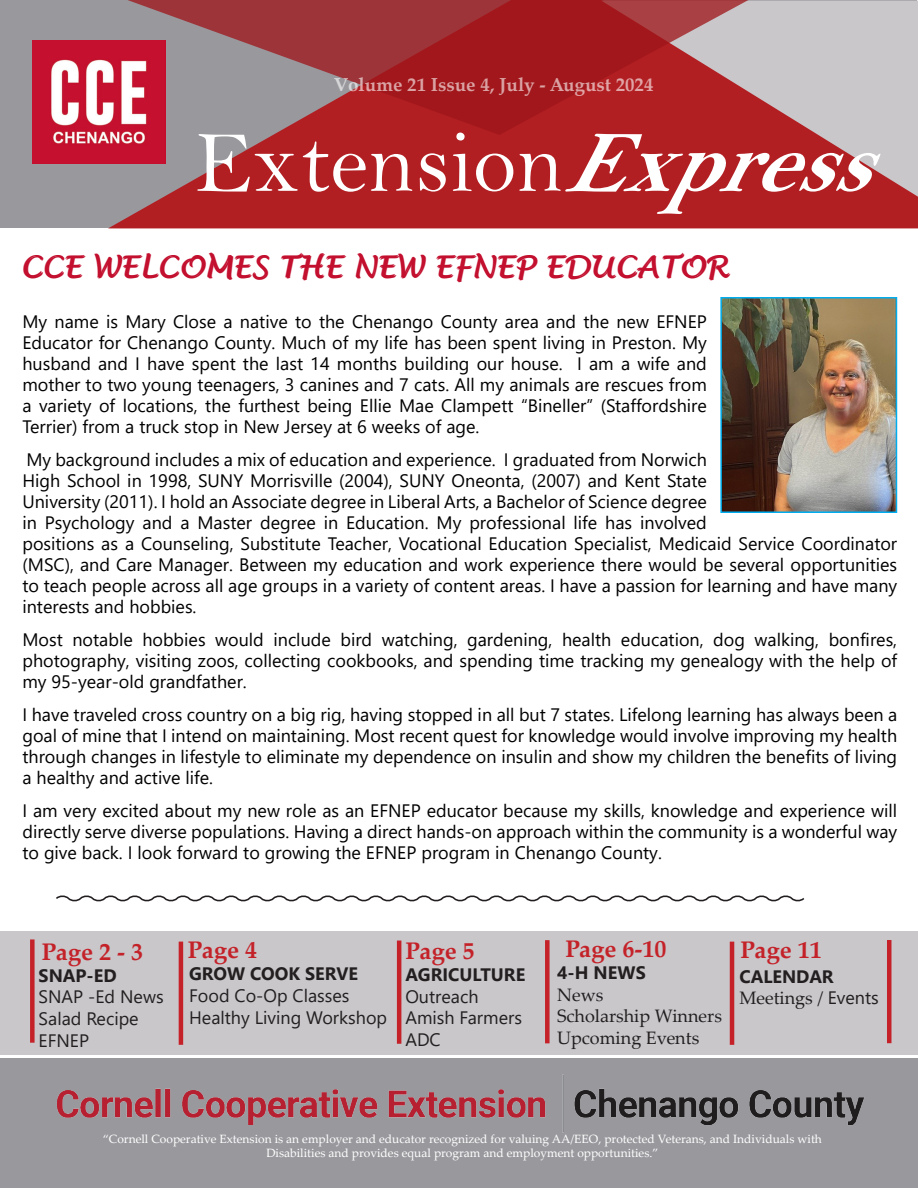
<style>
.page{position:relative;width:918px;height:1188px;background:#fff}
.page>*{position:absolute;margin:0;border:0;box-sizing:border-box;transform-origin:0 0}
.t1{font:88.5px "Bell";color:#fff}
.t2{font:italic 30px "Lucida Handwriting";color:#c3102f}
.t3{font:700 24px "Palatino Linotype";color:#c42229}
.t4{font:700 18.75px "Palatino Linotype";color:#fff}
.t5{font:18px/21px "Segoe UI";color:#000;text-align:justify}
.t6{font:18px "Segoe UI";color:#231f20}
.t7{font:18px/21px "Palatino Linotype";color:#231f20}
.t8{font:700 18px "Segoe UI";color:#231f20}
.t9{font:12px/14.4px "Palatino Linotype";color:#fff;text-align:center}
.s1{font-family:"Bell MT Bold";font-style:italic}
.s2{font-family:"Segoe UI";font-weight:700}
.s3{font-family:"Segoe UI"}
</style>
<div class="page">
<div style="left:0;top:1058px;width:918px;height:130px;background:#99989d"></div>
<img style="left:57px;top:1074px;width:807px;height:59px">
<div style="left:1px;top:0;width:916px;height:228px;background:#99989d"></div>
<svg style="left:108px;top:0;width:810px;height:228px;background:#ae2e32"></svg>
<svg style="left:601px;top:1px;width:317px;height:196px;background:#bf7e81"></svg>
<svg style="left:127px;top:0;width:621px;height:135px"></svg>
<div style="left:0;top:932px;width:918px;height:123px;background:#c9c7ca"></div>
<div style="left:30px;top:939px;width:5px;height:104px;background:#c42128"></div>
<hr style="left:179px;top:942px;width:4px;height:103px;background:#c42128">
<hr style="left:397px;top:941px;width:4px;height:103px;background:#c42128">
<hr style="left:730px;top:942px;width:4px;height:103px;background:#c42128">
<div style="left:545px;top:940px;width:5px;height:103px;background:#c42128"></div>
<hr style="left:887px;top:940px;width:4px;height:103px;background:#c42128">
<img style="left:32px;top:40px;width:134px;height:123px">
<svg style="left:56px;top:895px;width:749px;height:7px"></svg>
<img style="left:723px;top:300px;width:171px;height:210px">
<div style="left:720px;top:297px;width:177px;height:216px;border:2px solid #00aeef"></div>
<p class="t4" style="left:334px;top:71px;width:321px">Volume 21 Issue 4, July - August 2024</p>
<p class="t1" style="left:195px;top:110px;width:728px">Extension<span class="s1">Express</span></p>
<p class="t2" style="left:21px;top:249px;width:710px">CCE WELCOMES THE NEW EFNEP EDUCATOR</p>
<p class="t5" style="left:22px;top:309px;width:686px">My name is Mary Close a native to the Chenango County area and the new EFNEP Educator for Chenango County. Much of my life has been spent living in Preston. My husband and I have spent the last 14 months building our house. I am a wife and mother to two young teenagers, 3 canines and 7 cats. All my animals are rescues from a variety of locations, the furthest being Ellie Mae Clampett “Bineller” (Staffordshire Terrier) from a truck stop in New Jersey at 6 weeks of age.</p>
<p class="t5" style="left:22px;top:447px;width:876px;text-align:left">My background includes a mix of education and experience. I graduated from Norwich<br>High School in 1998, SUNY Morrisville (2004), SUNY Oneonta, (2007) and Kent State<br>University (2011). I hold an Associate degree in Liberal Arts, a Bachelor of Science degree<br>in Psychology and a Master degree in Education. My professional life has involved<br>positions as a Counseling, Substitute Teacher, Vocational Education Specialist, Medicaid Service Coordinator (MSC), and Care Manager. Between my education and work experience there would be several opportunities to teach people across all age groups in a variety of content areas. I have a passion for learning and have many interests and hobbies.</p>
<p class="t5" style="left:22px;top:627px;width:876px">Most notable hobbies would include bird watching, gardening, health education, dog walking, bonfires, photography, visiting zoos, collecting cookbooks, and spending time tracking my genealogy with the help of my 95-year-old grandfather.</p>
<p class="t5" style="left:22px;top:702px;width:876px">I have traveled cross country on a big rig, having stopped in all but 7 states. Lifelong learning has always been a goal of mine that I intend on maintaining. Most recent quest for knowledge would involve improving my health through changes in lifestyle to eliminate my dependence on insulin and show my children the benefits of living a healthy and active life.</p>
<p class="t5" style="left:22px;top:798px;width:876px">I am very excited about my new role as an EFNEP educator because my skills, knowledge and experience will directly serve diverse populations. Having a direct hands-on approach within the community is a wonderful way to give back. I look forward to growing the EFNEP program in Chenango County.</p>
<p class="t3" style="left:42px;top:934px;width:103px">Page 2 - 3</p>
<p class="t8" style="left:39px;top:959px;width:80px">SNAP-ED</p>
<p class="t6" style="left:39px;top:980px;width:127px">SNAP -Ed News</p>
<p class="t6" style="left:39px;top:1002px;width:102px">Salad Recipe</p>
<p class="t6" style="left:39px;top:1023px;width:52px">EFNEP</p>
<p class="t3" style="left:188px;top:933px;width:71px">Page 4</p>
<p class="t8" style="left:189px;top:957px;width:171px">GROW COOK SERVE</p>
<p class="t6" style="left:189px;top:979px;width:162px">Food Co-Op Classes</p>
<p class="t6" style="left:189px;top:1000px;width:199px">Healthy Living Workshop</p>
<p class="t3" style="left:406px;top:934px;width:71px">Page 5</p>
<p class="t8" style="left:405px;top:958px;width:121px">AGRICULTURE</p>
<p class="t6" style="left:405px;top:979px;width:75px">Outreach</p>
<p class="t6" style="left:405px;top:1001px;width:118px">Amish Farmers</p>
<p class="t6" style="left:405px;top:1022px;width:37px">ADC</p>
<p class="t3" style="left:565px;top:931px;width:103px">Page 6-10</p>
<p class="t3" style="left:741px;top:932px;width:83px">Page 11</p>
<p class="t8" style="left:557px;top:956px;width:90px">4-H NEWS</p>
<p class="t7" style="left:557px;top:983px;width:48px">News</p>
<p class="t7" style="left:557px;top:1005px;width:166px">Scholarship Winners</p>
<p class="t7" style="left:557px;top:1026px;width:144px">Upcoming Events</p>
<p class="t7" style="left:739px;top:966px;width:141px"><span class="s2">CALENDAR<br></span>Meetings / <span class="s3">Events</span></p>
<p class="t9" style="left:103px;top:1131px;width:721px">“Cornell Cooperative Extension is an employer and educator recognized for valuing AA/EEO, protected Veterans, and Individuals with<br>Disabilities and provides equal program and employment opportunities.”</p>
</div>
